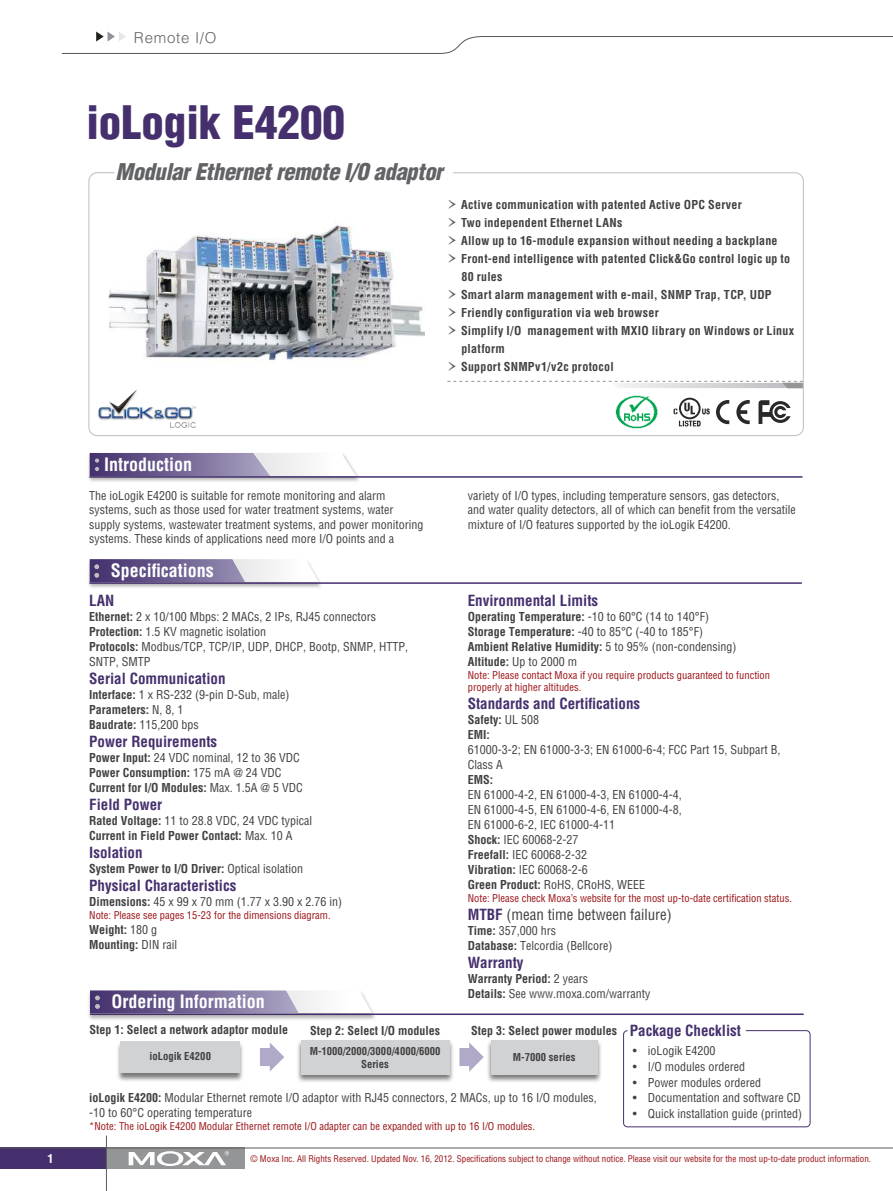
<style>
.page{position:relative;width:893px;height:1191px;background:#fff}
.page>*{position:absolute;margin:0;border:0;box-sizing:border-box;transform-origin:0 0}
.t1{font:900 condensed 45px "Helvetica";color:#45306d}
.t2{font:italic 900 condensed 22.5px "Helvetica";color:#626366}
.t3{font:700 condensed 18px "Helvetica";color:#fff}
.t4{font:700 condensed 15px "Helvetica";color:#45306d}
.t5{font:condensed 15px "Helvetica";color:#404041}
.t6{font:300 15px "Helvetica";letter-spacing:.05em;color:#626366}
.t7{font:condensed 12px/15px "Helvetica";color:#404041}
.t8{font:700 condensed 12px/15px "Helvetica";letter-spacing:.015em;color:#404041}
.t9{font:700 condensed 12px "Helvetica";color:#fff}
.t10{font:700 condensed 10.65px/12.8px "Helvetica";color:#404041;text-align:center}
.t11{font:condensed 10.5px/12.6px "Helvetica";color:#9a1418}
.t12{font:condensed 9px "Helvetica";color:#9a1418}
.s1{font-family:"Garamond Premr Pro";font-weight:400;font-stretch:normal;font-size:24px;color:#626366}
.s2{font-weight:700}
.s3{font-weight:400}
.s4{font-weight:700;color:#45306d}
</style>
<div class="page">
<div style="left:0;top:1147px;width:106px;height:22px;background:#45306d"></div>
<div style="left:106px;top:1147px;width:138px;height:22px;background:#939597"></div>
<hr style="left:0;top:1147px;width:893px;height:1px;background:#57585a">
<svg style="left:129px;top:1151px;width:100px;height:15px"></svg>
<hr style="left:106px;top:1135px;width:1px;height:56px;background:#595a5c">
<svg style="left:61px;top:32px;width:832px;height:22px"></svg>
<svg style="left:88px;top:172px;width:716px;height:264px"></svg>
<img style="left:260px;top:1043px;width:24px;height:29px">
<img style="left:459px;top:1042px;width:25px;height:30px">
<div style="left:116px;top:1040px;width:129px;height:41px;background:#221f1f;opacity:.6"></div>
<div style="left:121px;top:1041px;width:119px;height:32px;background:#d1d2d4"></div>
<div style="left:296px;top:1039px;width:158px;height:43px;background:#221f1f;opacity:.6"></div>
<div style="left:301px;top:1040px;width:148px;height:34px;background:#d1d2d4"></div>
<div style="left:486px;top:1039px;width:116px;height:43px;background:#221f1f;opacity:.6"></div>
<div style="left:491px;top:1040px;width:106px;height:34px;background:#d1d2d4"></div>
<div style="left:87px;top:452px;width:274px;height:31px;background:#221f1f;opacity:.35"></div>
<img style="left:270px;top:453px;width:86px;height:23px">
<img style="left:89px;top:453px;width:181px;height:23px">
<img style="left:90px;top:453px;width:9px;height:23px">
<hr style="left:89px;top:476px;width:713px;height:2px;background:#45306d">
<div style="left:87px;top:559px;width:237px;height:30px;background:#221f1f;opacity:.35"></div>
<img style="left:245px;top:559px;width:74px;height:23px">
<img style="left:89px;top:559px;width:156px;height:23px">
<hr style="left:89px;top:582px;width:713px;height:2px;background:#45306d">
<div style="left:88px;top:990px;width:289px;height:30px;background:#221f1f;opacity:.35"></div>
<img style="left:299px;top:990px;width:73px;height:23px">
<hr style="left:90px;top:1013px;width:714px;height:2px;background:#45306d">
<img style="left:90px;top:990px;width:209px;height:23px">
<div style="left:623px;top:1030px;width:187px;height:97px;background:#fff;border:1px solid #45306d;border-radius:4px"></div>
<img style="left:94px;top:387px;width:104px;height:42px">
<svg style="left:716px;top:400px;width:13px;height:24px"></svg>
<svg style="left:736px;top:400px;width:14px;height:24px"></svg>
<svg style="left:758px;top:400px;width:32px;height:24px"></svg>
<svg style="left:674px;top:398px;width:36px;height:28px"></svg>
<img style="left:610px;top:390px;width:53px;height:44px">
<p class="t9" style="left:47px;top:1153px;width:8px">1</p>
<p class="t6" style="left:134px;top:32px;width:84px">Remote I/O</p>
<h1 class="t1" style="left:86px;top:105px;width:260px">ioLogik E4200</h1>
<h2 class="t2" style="left:115px;top:163px;width:333px">ModularEthernetremote I/O adaptor</h2>
<p class="t8" style="left:446px;top:198px;width:297px"><span class="s1">›</span> Active communication with patented Active OPC Server</p>
<p class="t8" style="left:446px;top:216px;width:178px"><span class="s1">›</span> Two independent Ethernet LANs</p>
<p class="t8" style="left:446px;top:234px;width:333px"><span class="s1">›</span> Allow up to 16-module expansion without needing a backplane</p>
<p class="t8" style="left:446px;top:252px;width:345px"><span class="s1">›</span> Front-end intelligence with patented Click&amp;Go control logic up to</p>
<p class="t8" style="left:461px;top:270px;width:43px">80 rules</p>
<p class="t8" style="left:446px;top:288px;width:327px"><span class="s1">›</span> Smart alarm management with e-mail, SNMP Trap, TCP, UDP</p>
<p class="t8" style="left:446px;top:306px;width:214px"><span class="s1">›</span> Friendly configuration via web browser</p>
<p class="t8" style="left:446px;top:324px;width:349px"><span class="s1">›</span> Simplify I/O management with MXIO library on Windows or Linux</p>
<p class="t8" style="left:461px;top:342px;width:45px">platform</p>
<p class="t8" style="left:446px;top:360px;width:169px"><span class="s1">›</span> Support SNMPv1/v2c protocol</p>
<h3 class="t3" style="left:104px;top:457px;width:90px">Introduction</h3>
<p class="t7" style="left:89px;top:489px;width:336px;line-height:14.4px">The ioLogik E4200 is suitable for remote monitoring and alarm systems, such as those used for water treatment systems, water supply systems, wastewater treatment systems, and power monitoring systems. These kinds of applications need more I/O points and a</p>
<h3 class="t3" style="left:111px;top:563px;width:104px">Specifications</h3>
<p class="t7" style="left:468px;top:489px;width:329px;line-height:14.4px">variety of I/O types, including temperature sensors, gas detectors, and water quality detectors, all of which can benefit from the versatile mixture of I/O features supported by the ioLogik E4200.</p>
<p class="t4" style="left:89px;top:594px;width:27px">LAN</p>
<p class="t7" style="left:89px;top:610px;width:320px"><span class="s2">Ethernet:</span> 2 x 10/100 Mbps: 2 MACs, 2 IPs, RJ45 connectors <span class="s2">Protection:</span> 1.5 KV magnetic isolation<br><span class="s2">Protocols:</span> Modbus/TCP, TCP/IP, UDP, DHCP, Bootp, SNMP, HTTP, SNTP, SMTP</p>
<p class="t4" style="left:89px;top:672px;width:138px">Serial Communication</p>
<p class="t7" style="left:89px;top:688px;width:202px"><span class="s2">Interface:</span> 1 x RS-232 (9-pin D-Sub, male)<br><span class="s2">Parameters:</span> N, 8, 1<br><span class="s2">Baudrate:</span> 115,200 bps</p>
<p class="t4" style="left:89px;top:735px;width:129px">Power Requirements</p>
<p class="t8" style="left:89px;top:751px;width:215px">Power Input: <span class="s3">24 VDC nominal, 12 to 36 VDC<br></span>Power Consumption: <span class="s3">175 mA @ 24 VDC<br></span>Current for I/O Modules: <span class="s3">Max. 1.5A @ 5 VDC</span></p>
<p class="t4" style="left:89px;top:798px;width:74px">Field Power</p>
<p class="t8" style="left:89px;top:814px;width:224px">Rated Voltage: <span class="s3">11 to 28.8 VDC, 24 VDC typical<br></span>Current in Field Power Contact: <span class="s3">Max. 10 A</span></p>
<p class="t4" style="left:89px;top:846px;width:55px">Isolation</p>
<p class="t8" style="left:89px;top:862px;width:215px">System Power to I/O Driver: <span class="s3">Optical isolation</span></p>
<p class="t4" style="left:89px;top:879px;width:149px">Physical Characteristics</p>
<p class="t7" style="left:89px;top:895px;width:254px"><span class="s2">Dimensions:</span> 45 x 99 x 70 mm (1.77 x 3.90 x 2.76 in)</p>
<p class="t11" style="left:89px;top:909px;width:243px">Note: Please see pages 15-23 for the dimensions diagram.</p>
<p class="t8" style="left:89px;top:923px;width:89px">Weight: <span class="s3">180 g<br></span>Mounting: <span class="s3">DIN rail</span></p>
<p class="t4" style="left:468px;top:594px;width:132px">Environmental Limits</p>
<p class="t8" style="left:468px;top:610px;width:270px">Operating Temperature: <span class="s3">-10 to 60°C (14 to 140°F)<br></span>Storage Temperature: <span class="s3">-40 to 85°C (-40 to 185°F)<br></span>Ambient Relative Humidity: <span class="s3">5 to 95% (non-condensing)<br></span>Altitude: <span class="s3">Up to 2000 m</span></p>
<p class="t11" style="left:468px;top:669px;width:304px">Note: Please contact Moxa if you require products guaranteed to function properly at higher altitudes.</p>
<p class="t4" style="left:468px;top:697px;width:174px">Standards and Certifications</p>
<p class="t8" style="left:468px;top:713px;width:73px">Safety: <span class="s3">UL 508<br></span>EMI:</p>
<p class="t7" style="left:468px;top:743px;width:314px">61000-3-2; EN 61000-3-3; EN 61000-6-4; FCC Part 15, Subpart B,<br>Class A</p>
<p class="t8" style="left:468px;top:773px;width:27px">EMS:</p>
<p class="t7" style="left:468px;top:788px;width:215px">EN 61000-4-2, EN 61000-4-3, EN 61000-4-4,<br>EN 61000-4-5, EN 61000-4-6, EN 61000-4-8,<br>EN 61000-6-2, IEC 61000-4-11<br><span class="s2">Shock:</span> IEC 60068-2-27<br><span class="s2">Freefall:</span> IEC 60068-2-32<br><span class="s2">Vibration:</span> IEC 60068-2-6<br><span class="s2">Green Product:</span> RoHS, CRoHS, WEEE</p>
<p class="t11" style="left:468px;top:892px;width:326px">Note: Please check Moxa’s website for the most up-to-date certification status.</p>
<p class="t5" style="left:468px;top:908px;width:206px"><span class="s4">MTBF</span> (mean time between failure)</p>
<p class="t7" style="left:468px;top:924px;width:146px"><span class="s2">Time:</span> 357,000 hrs<br><span class="s2">Database:</span> Telcordia (Bellcore)</p>
<p class="t4" style="left:468px;top:956px;width:57px">Warranty</p>
<p class="t7" style="left:468px;top:972px;width:184px"><span class="s2">Warranty Period:</span> 2 years<br><span class="s2">Details:</span> See www.moxa.com/warranty</p>
<p class="t4" style="left:630px;top:1024px;width:113px">Package Checklist</p>
<p class="t7" style="left:633px;top:1043px;width:84px">• ioLogik E4200</p>
<p class="t7" style="left:633px;top:1059px;width:114px">• I/O modules ordered</p>
<p class="t7" style="left:633px;top:1074px;width:130px">• Power modules ordered</p>
<p class="t7" style="left:633px;top:1090px;width:169px">• Documentation and software CD</p>
<p class="t7" style="left:633px;top:1105px;width:171px">• Quick installation guide (printed)</p>
<h3 class="t3" style="left:111px;top:994px;width:155px">Ordering Information</h3>
<p class="t8" style="left:90px;top:1023px;width:200px">Step 1: Select a network adaptor module</p>
<p class="t8" style="left:310px;top:1024px;width:132px">Step 2: Select I/O modules</p>
<p class="t8" style="left:471px;top:1024px;width:148px">Step 3: Select power modules</p>
<p class="t10" style="left:310px;top:1046px;width:132px">M-1000/2000/3000/4000/6000<br>Series</p>
<p class="t10" style="left:513px;top:1051px;width:64px">M-7000 series</p>
<p class="t10" style="left:150px;top:1050px;width:63px">ioLogik E4200</p>
<p class="t7" style="left:89px;top:1091px;width:509px"><span class="s2">ioLogik E4200:</span> Modular Ethernet remote I/O adaptor with RJ45 connectors, 2 MACs, up to 16 I/O modules, -10 to 60°C operating temperature</p>
<p class="t11" style="left:89px;top:1120px;width:447px">*Note: The ioLogik E4200 Modular Ethernet remote I/O adapter can be expanded with up to 16 I/O modules.</p>
<p class="t12" style="left:250px;top:1155px;width:622px">© Moxa Inc. All Rights Reserved. Updated Nov. 16, 2012. Specifications subject to change without notice. Please visit our website for the most up-to-date product information.</p>
</div>
